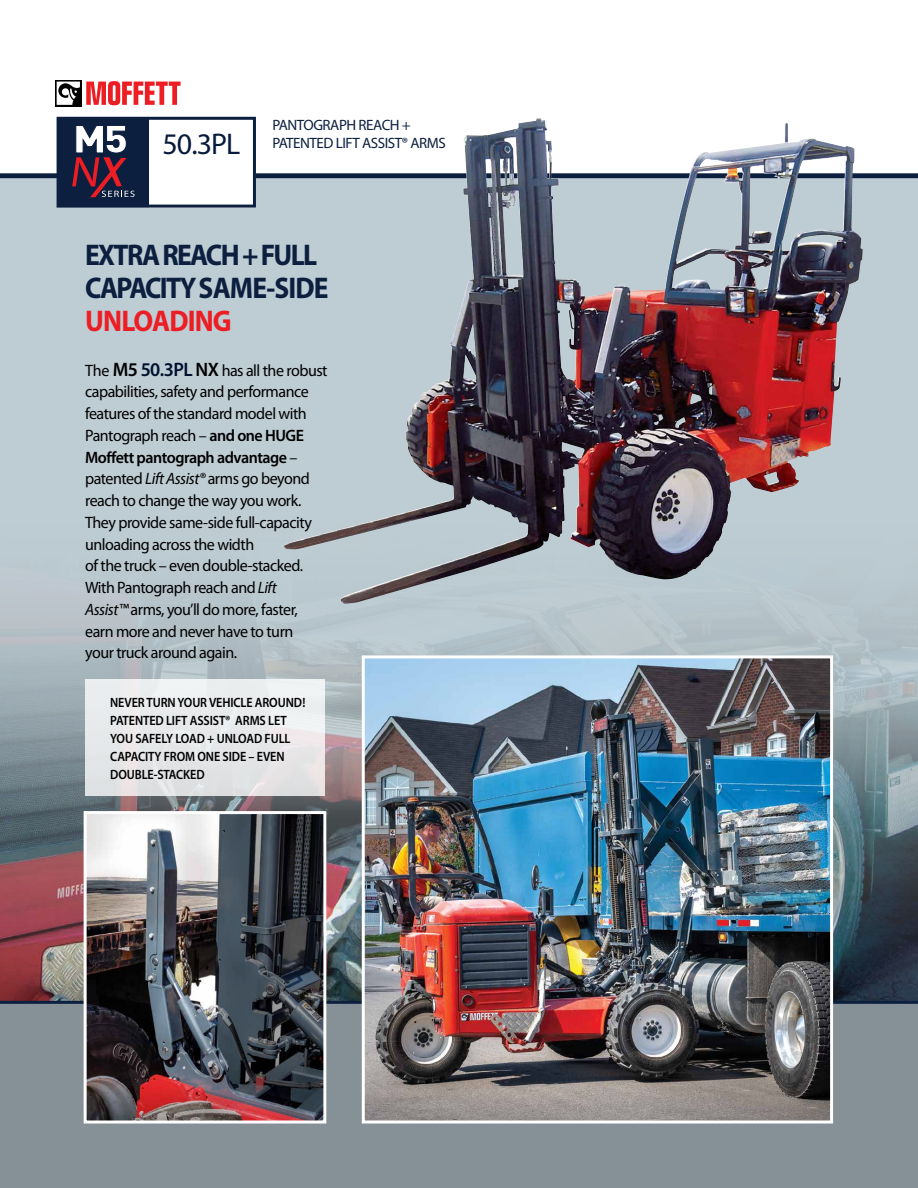
<style>
.page{position:relative;width:918px;height:1188px;background:#fff}
.page>*{position:absolute;margin:0;border:0;box-sizing:border-box;transform-origin:0 0}
.t1{font:700 30px/33px "Myriad Pro";letter-spacing:-.06em;color:#0c1f3f;scale:.92 1}
.t2{font:700 30px "Myriad Pro";letter-spacing:-.03em;color:#ed1d24;scale:.92 1}
.t3{font:30px "Myriad Pro";color:#071b3a}
.t4{font:16.5px/21.8px "Myriad Pro";letter-spacing:-.03em;color:#000}
.t5{font:15px/18px "Myriad Pro";letter-spacing:-.03em;color:#0c1f3f}
.t6{font:600 13.5px/18px "Myriad Pro";letter-spacing:-.01em;color:#000;scale:.9 1}
.s1{font-weight:600;font-size:19.5px}
.s2{font-weight:600;font-size:19.5px;color:#001130}
.s3{font-weight:600}
.s4{font-style:italic}
</style>
<div class="page">
<svg style="left:0;top:178px;width:918px;height:311px;background:#b2adb4"></svg>
<svg style="left:55px;top:105px;width:800px;height:68px"></svg>
<img style="left:0;top:489px;width:918px;height:512px">
<div style="left:0;top:1002px;width:918px;height:186px;background:#869197"></div>
<hr style="left:0;top:1001px;width:918px;height:3px;background:#0c1f3f">
<img style="left:366px;top:659px;width:463px;height:461px">
<div style="left:362px;top:655px;width:471px;height:469px;border:3px solid #fff"></div>
<div style="left:85px;top:679px;width:240px;height:117px;background:#e8e9ea"></div>
<svg style="left:55px;top:80px;width:27px;height:26px"></svg>
<svg style="left:57px;top:82px;width:23px;height:23px"></svg>
<svg style="left:86px;top:81px;width:95px;height:24px"></svg>
<svg style="left:726px;top:173px;width:192px;height:5px"></svg>
<div style="left:0;top:173px;width:551px;height:5px;background:#0c1f3f"></div>
<div style="left:58px;top:118px;width:162px;height:87px;background:#0c1f3f"></div>
<div style="left:149px;top:117px;width:107px;height:91px;background:#fff"></div>
<svg style="left:72px;top:126px;width:63px;height:71px"></svg>
<div style="left:57px;top:117px;width:199px;height:91px;border:3px solid #0c1f3f"></div>
<img style="left:284px;top:118px;width:442px;height:486px">
<img style="left:88px;top:815px;width:234px;height:305px">
<div style="left:84px;top:811px;width:242px;height:313px;border:3px solid #fff"></div>
<svg style="left:217px;top:814px;width:106px;height:301px;background:#3a3d46"></svg>
<h1 class="t3" style="left:162px;top:126px;width:79px">50.3PL</h1>
<p class="t5" style="left:272px;top:115px;width:175px">PANTOGRAPH REACH +<br>PATENTED LIFT ASSIST® ARMS</p>
<h1 class="t1" style="left:85px;top:238px;width:266px">EXTRA REACH + FULL<br>CAPACITY SAME-SIDE</h1>
<h1 class="t2" style="left:85px;top:302px;width:161px">UNLOADING</h1>
<p class="t4" style="left:85px;top:359px;width:244px">The <span class="s1">M5</span> <span class="s2">50.3</span><span class="s2">PL</span> <span class="s1">NX</span> has all the robust capabilities, safety and performance features of the standard model with Pantograph reach – <span class="s3">and one HUGE Moffett pantograph advantage</span> – patented <span class="s4">Lift Assist®</span> arms go beyond reach to change the way you work.<br>They provide same-side full-capacity unloading across the width<br>of the truck – even double-stacked.<br>With Pantograph reach and <span class="s4">Lift<br>Assist™</span> arms, you’ll do more, faster, earn more and never have to turn<br>your truck around again.</p>
<p class="t6" style="left:110px;top:693px;width:219px">NEVER TURN YOUR VEHICLE AROUND!<br>PATENTED LIFT ASSIST® ARMS LET<br>YOU SAFELY LOAD + UNLOAD FULL<br>CAPACITY FROM ONE SIDE – EVEN<br>DOUBLE-STACKED</p>
</div>
